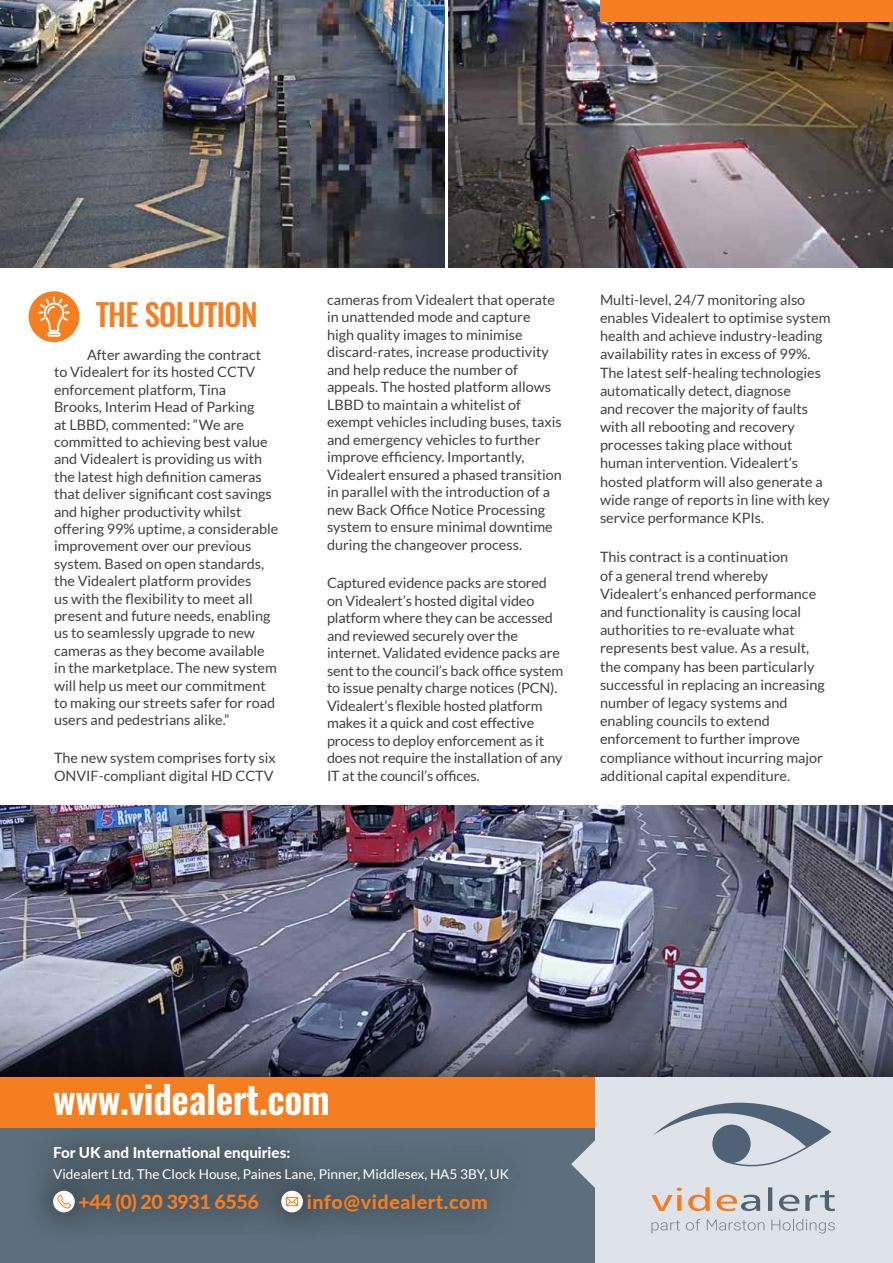
<style>
.page{position:relative;width:893px;height:1263px;background:#fff}
.page>*{position:absolute;margin:0;border:0;box-sizing:border-box;transform-origin:0 0}
.t1{font:600 38.1px "Oswald";letter-spacing:-.01em;color:#fff}
.t2{font:500 30.6px "Oswald";letter-spacing:-.02em;color:#f57e20}
.t3{font:800 19.5px "Lato";letter-spacing:.02em;color:#f57e20}
.t4{font:800 19.5px "Lato";letter-spacing:-.025em;color:#f57e20}
.t5{font:800 15px "Lato";color:#fff}
.t6{font:14.25px/17.5px "Lato";color:#414042}
.t7{font:13.5px "Lato";color:#fff}
</style>
<div class="page">
<img style="left:0;top:0;width:444px;height:268px">
<img style="left:449px;top:0;width:444px;height:268px">
<img style="left:0;top:806px;width:893px;height:190px">
<div style="left:600px;top:0;width:293px;height:21px;background:#f57e20"></div>
<svg style="left:0;top:996px;width:893px;height:81px;background:#4c5063"></svg>
<div style="left:0;top:1077px;width:893px;height:186px;background:#5c6f7c"></div>
<div style="left:22px;top:1115px;width:515px;height:129px;background:#546571"></div>
<div style="left:53px;top:1191px;width:22px;height:21px;background:#fff;border-radius:50%"></div>
<svg style="left:57px;top:1192px;width:15px;height:17px"></svg>
<div style="left:281px;top:1191px;width:22px;height:21px;background:#fff;border-radius:50%"></div>
<svg style="left:285px;top:1196px;width:14px;height:11px"></svg>
<div style="left:0;top:1077px;width:618px;height:51px;background:#f57e20"></div>
<div style="left:596px;top:1077px;width:297px;height:186px;background:#dde3e8"></div>
<svg style="left:571px;top:1137px;width:25px;height:54px"></svg>
<div style="left:29px;top:291px;width:50px;height:51px;background:#f57e20;border-radius:50%"></div>
<svg style="left:38px;top:297px;width:32px;height:45px"></svg>
<svg style="left:653px;top:1103px;width:179px;height:64px"></svg>
<svg style="left:651px;top:1187px;width:184px;height:24px"></svg>
<svg style="left:651px;top:1220px;width:29px;height:13px"></svg>
<svg style="left:686px;top:1219px;width:14px;height:11px"></svg>
<svg style="left:707px;top:1220px;width:57px;height:10px"></svg>
<svg style="left:771px;top:1219px;width:64px;height:14px"></svg>
<h2 class="t2" style="left:96px;top:293px;width:163px">THE SOLUTION</h2>
<p class="t6" style="left:54px;top:346px;width:226px;text-indent:33px">After awarding the contract<br>to Videalert for its hosted CCTV enforcement platform, Tina<br>Brooks, Interim Head of Parking<br>at LBBD, commented: “We are committed to achieving best value and Videalert is providing us with the latest high definition cameras that deliver significant cost savings and higher productivity whilst offering 99% uptime, a considerable improvement over our previous system. Based on open standards, the Videalert platform provides<br>us with the flexibility to meet all present and future needs, enabling us to seamlessly upgrade to new cameras as they become available in the marketplace. The new system will help us meet our commitment to making our streets safer for road users and pedestrians alike.”</p>
<p class="t6" style="left:54px;top:749px;width:223px">The new system comprises forty six<br>ONVIF-compliant digital HD CCTV</p>
<p class="t6" style="left:327px;top:291px;width:236px">cameras from Videalert that operate in unattended mode and capture<br>high quality images to minimise discard-rates, increase productivity and help reduce the number of appeals. The hosted platform allows LBBD to maintain a whitelist of exempt vehicles including buses, taxis and emergency vehicles to further improve efficiency. Importantly, Videalert ensured a phased transition in parallel with the introduction of a new Back Office Notice Processing system to ensure minimal downtime during the changeover process.</p>
<p class="t6" style="left:327px;top:574px;width:238px">Captured evidence packs are stored on Videalert’s hosted digital video platform where they can be accessed and reviewed securely over the internet. Validated evidence packs are sent to the council’s back office system to issue penalty charge notices (PCN).<br>Videalert’s flexible hosted platform makes it a quick and cost effective process to deploy enforcement as it does not require the installation of any IT at the council’s offices.</p>
<p class="t6" style="left:600px;top:290px;width:232px;line-height:18.1px">Multi-level, 24/7 monitoring also enables Videalert to optimise system health and achieve industry-leading availability rates in excess of 99%.<br>The latest self-healing technologies automatically detect, diagnose<br>and recover the majority of faults with all rebooting and recovery processes taking place without human intervention. Videalert’s hosted platform will also generate a wide range of reports in line with key service performance KPIs.</p>
<p class="t6" style="left:600px;top:548px;width:226px;line-height:18.1px">This contract is a continuation<br>of a general trend whereby Videalert’s enhanced performance and functionality is causing local authorities to re-evaluate what represents best value. As a result, the company has been particularly successful in replacing an increasing number of legacy systems and enabling councils to extend enforcement to further improve compliance without incurring major additional capital expenditure.</p>
<h1 class="t1" style="left:53px;top:1073px;width:278px">www.videalert.com</h1>
<p class="t5" style="left:53px;top:1141px;width:239px">For UK and International enquiries:</p>
<p class="t7" style="left:53px;top:1166px;width:458px">Videalert Ltd, The Clock House, Paines Lane, Pinner, Middlesex, HA5 3BY, UK</p>
<h3 class="t4" style="left:79px;top:1188px;width:182px">+44 (0) 20 3931 6556</h3>
<h3 class="t3" style="left:307px;top:1188px;width:183px">info@videalert.com</h3>
</div>
